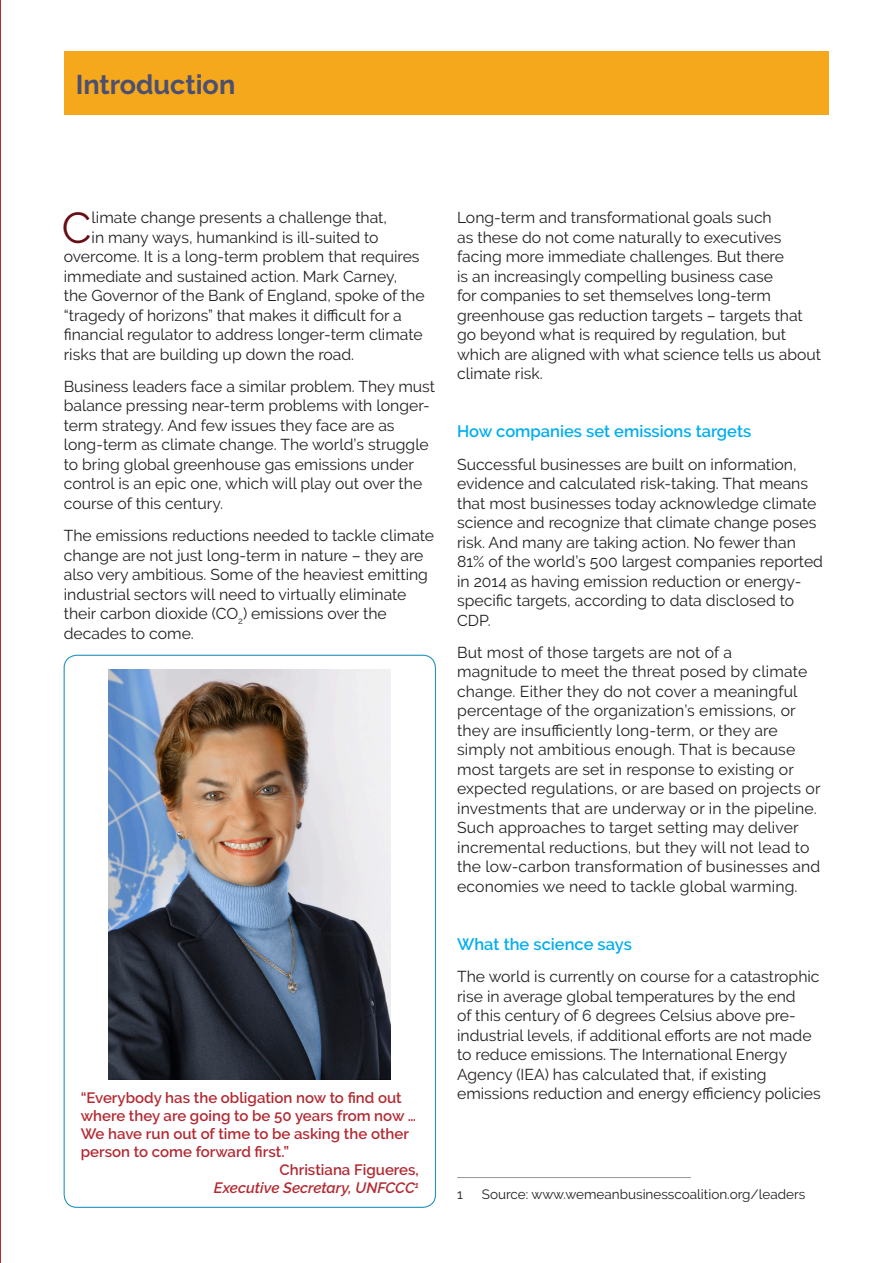
<style>
.page{position:relative;width:893px;height:1263px;background:#fff}
.page>*{position:absolute;margin:0;border:0;box-sizing:border-box;transform-origin:0 0}
.Body_text{font:43.2px "Raleway";color:#670e14}
.t1{font:700 27px "Raleway";color:#4c5070}
.B_Level{font:600 16.5px "Raleway";color:#00aeef}
.Body_text-2{font:15.75px/19.5px "Raleway";color:#231f20}
.t2{font:600 15px "Raleway";color:#b32a33}
.t3{font:italic 600 15px "Raleway";color:#b32a33}
.Footnote{font:13.5px "Raleway";color:#231f20}
</style>
<div class="page">
<hr style="left:0;top:0;width:1px;height:1263px;background:#b32a33">
<div style="left:64px;top:51px;width:765px;height:63px;background:#f5a81c"></div>
<img style="left:109px;top:669px;width:282px;height:410px">
<hr style="left:457px;top:1177px;width:234px;height:1px;background:#939598">
<p class="t1" style="left:76px;top:70px;width:161px">Introduction</p>
<p class="Body_text" style="left:62px;top:202px;width:31px">C</p>
<p class="Body_text-2" style="left:92px;top:208px;width:297px">limate change presents a challenge that,</p>
<p class="Body_text-2" style="left:92px;top:227px;width:288px">in many ways, humankind is ill-suited to</p>
<p class="Body_text-2" style="left:64px;top:247px;width:357px">overcome. It is a long-term problem that requires</p>
<p class="Body_text-2" style="left:64px;top:266px;width:335px">immediate and sustained action. Mark Carney,</p>
<p class="Body_text-2" style="left:64px;top:286px;width:362px">the Governor of the Bank of England, spoke of the</p>
<p class="Body_text-2" style="left:64px;top:305px;width:340px">“tragedy of horizons” that makes it difficult for a</p>
<p class="Body_text-2" style="left:64px;top:325px;width:360px">financial regulator to address longer-term climate</p>
<p class="Body_text-2" style="left:64px;top:344px;width:292px">risks that are building up down the road.</p>
<p class="Body_text-2" style="left:64px;top:377px;width:373px">Business leaders face a similar problem. They must balance pressing near-term problems with longer&shy;term strategy. And few issues they face are as long-term as climate change. The world’s struggle to bring global greenhouse gas emissions under control is an epic one, which will play out over the course of this century.</p>
<p class="Body_text-2" style="left:64px;top:526px;width:372px">The emissions reductions needed to tackle climate change are not just long-term in nature – they are also very ambitious. Some of the heaviest emitting industrial sectors will need to virtually eliminate their carbon dioxide (CO<sub>2</sub>) emissions over the decades to come.</p>
<p class="Body_text-2" style="left:457px;top:208px;width:366px">Long-term and transformational goals such<br>as these do not come naturally to executives facing more immediate challenges. But there<br>is an increasingly compelling business case<br>for companies to set themselves long-term greenhouse gas reduction targets – targets that go beyond what is required by regulation, but which are aligned with what science tells us about climate risk.</p>
<p class="B_Level" style="left:457px;top:422px;width:296px">How companies set emissions targets</p>
<p class="Body_text-2" style="left:457px;top:454px;width:367px">Successful businesses are built on information, evidence and calculated risk-taking. That means that most businesses today acknowledge climate science and recognize that climate change poses risk. And many are taking action. No fewer than 81% of the world’s 500 largest companies reported in 2014 as having emission reduction or energy&shy;specific targets, according to data disclosed to CDP.</p>
<p class="Body_text-2" style="left:457px;top:642px;width:365px">But most of those targets are not of a<br>magnitude to meet the threat posed by climate change. Either they do not cover a meaningful percentage of the organization’s emissions, or they are insufficiently long-term, or they are simply not ambitious enough. That is because most targets are set in response to existing or expected regulations, or are based on projects or investments that are underway or in the pipeline.<br>Such approaches to target setting may deliver incremental reductions, but they will not lead to the low-carbon transformation of businesses and economies we need to tackle global warming.</p>
<p class="B_Level" style="left:457px;top:935px;width:176px">What the science says</p>
<p class="Body_text-2" style="left:457px;top:967px;width:365px">The world is currently on course for a catastrophic rise in average global temperatures by the end<br>of this century of 6 degrees Celsius above pre&shy;industrial levels, if additional efforts are not made to reduce emissions. The International Energy Agency (IEA) has calculated that, if existing emissions reduction and energy efficiency policies</p>
<p class="t2" style="left:81px;top:1089px;width:322px">“Everybody has the obligation now to find out</p>
<p class="t2" style="left:81px;top:1107px;width:337px">where they are going to be 50 years from now …</p>
<p class="t2" style="left:81px;top:1125px;width:330px">We have run out of time to be asking the other</p>
<p class="t2" style="left:81px;top:1143px;width:210px">person to come forward first.”</p>
<p class="t2" style="left:280px;top:1161px;width:141px">Christiana Figueres,</p>
<p class="t3" style="left:214px;top:1179px;width:206px">Executive Secretary, UNFCCC<sup>1</sup></p>
<p class="Footnote" style="left:457px;top:1186px;width:7px">1</p>
<p class="Footnote" style="left:482px;top:1186px;width:325px">Source: www.wemeanbusinesscoalition.org/leaders</p>
</div>
